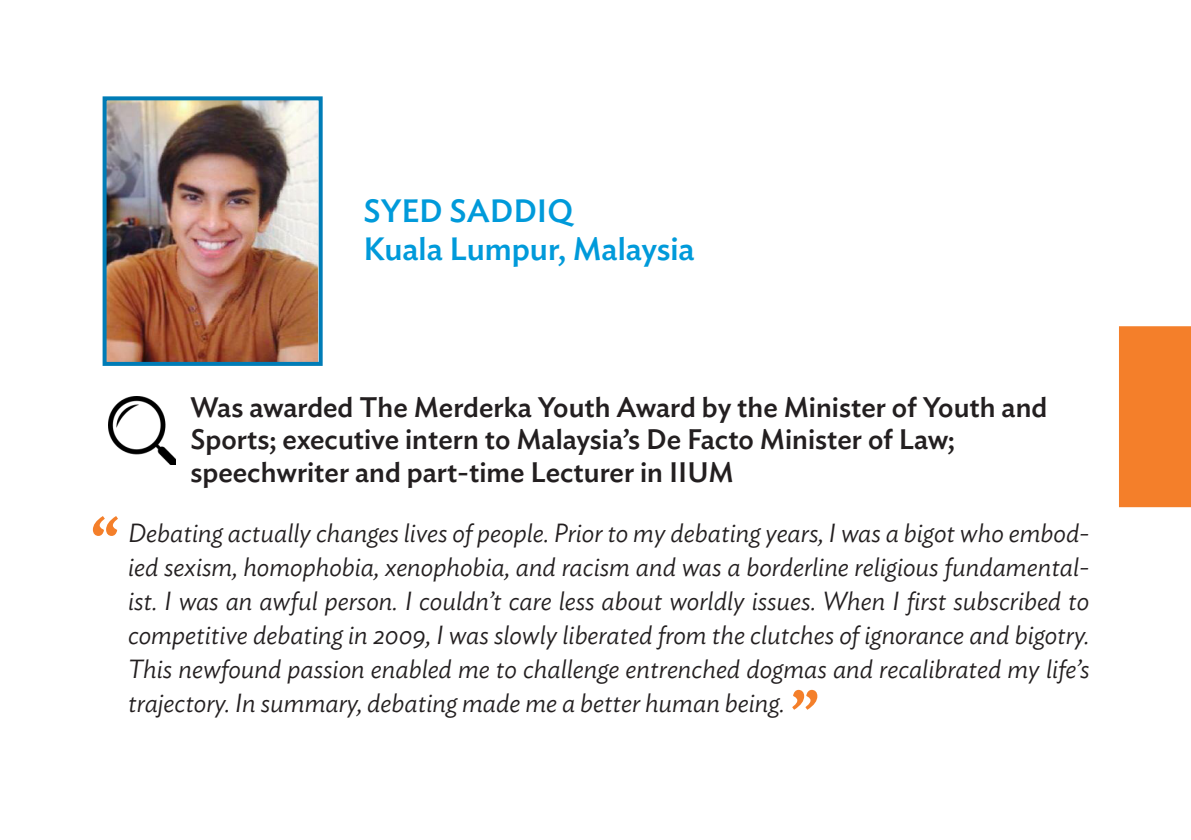
<style>
.page{position:relative;width:1191px;height:840px;background:#fff}
.page>*{position:absolute;margin:0;border:0;box-sizing:border-box;transform-origin:0 0}
.t1{font:700 50px "Ideal Sans";color:#f47f2a}
.t2{font:500 32px "Ideal Sans";color:#009ada}
.t3{font:500 28px/32px "Ideal Sans";color:#231f20}
.t4{font:italic 300 26px/34px "Ideal Sans";color:#231f20;text-align:justify}
</style>
<div class="page">
<div style="left:1119px;top:326px;width:72px;height:181px;background:#f47f2a"></div>
<img style="left:108px;top:101px;width:210px;height:259px">
<div style="left:103px;top:96px;width:220px;height:269px;border:4px solid #007cb6"></div>
<img style="left:108px;top:396px;width:68px;height:68px">
<p class="t2" style="left:363px;top:186px;width:211px">SYED SADDIQ</p>
<p class="t2" style="left:363px;top:224px;width:333px">Kuala Lumpur, Malaysia</p>
<p class="t1" style="left:92px;top:495px;width:29px">“</p>
<p class="t3" style="left:190px;top:389px;width:858px">Was awarded The Merderka Youth Award by the Minister of Youth and<br>Sports; executive intern to Malaysia’s De Facto Minister of Law;</p>
<p class="t3" style="left:190px;top:453px;width:544px">speechwriter and part-time Lecturer in IIUM</p>
<p class="t4" style="left:128px;top:513px;width:963px">Debating actually changes lives of people. Prior to my debating years, I was a bigot who embod&shy;ied sexism, homophobia, xenophobia, and racism and was a borderline religious fundamental&shy;ist. I was an awful person. I couldn’t care less about worldly issues. When I first subscribed to competitive debating in 2009, I was slowly liberated from the clutches of ignorance and bigotry.<br>This newfound passion enabled me to challenge entrenched dogmas and recalibrated my life’s trajectory. In summary, debating made me a better human being.</p>
<p class="t1" style="left:791px;top:668px;width:29px">”</p>
</div>
